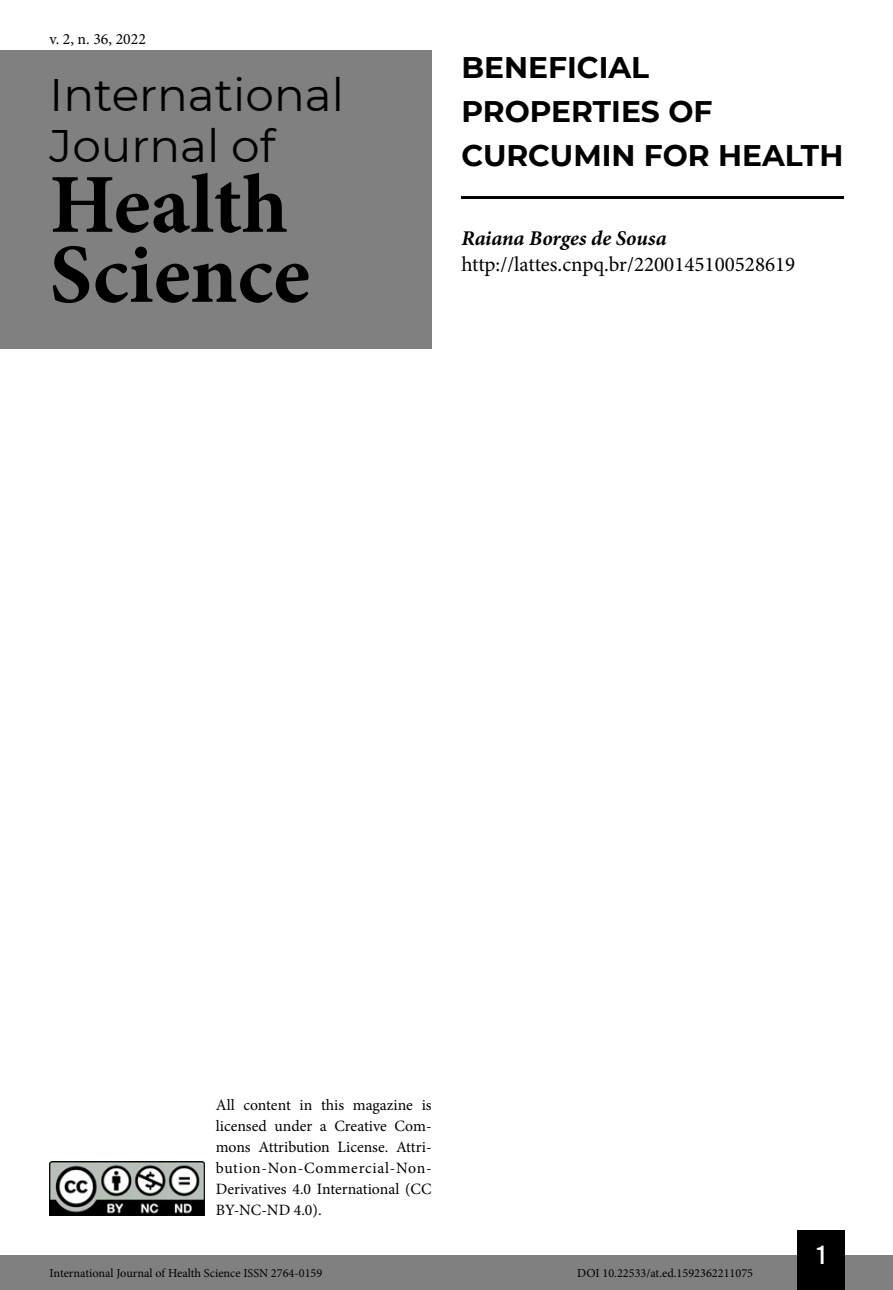
<style>
.page{position:relative;width:893px;height:1290px;background:#fff}
.page>*{position:absolute;margin:0;border:0;box-sizing:border-box;transform-origin:0 0}
.t1{font:700 84px/70px "Minion Pro";color:#000}
.t2{font:45.5px/50.8px "Montserrat";color:#000}
.Título_Artigo{font:700 29.75px/43.8px "Montserrat";color:#000}
.t3{font:26.25px "Bebas Kai";color:#fff}
.Infos_autor{font:21px "Minion Pro";color:#000}
.Autor{font:italic 700 21px "Minion Pro";color:#000}
.t4{font:15.75px/21px "Minion Pro";color:#000;text-align:justify}
.t5{font:12.25px "Minion Pro";color:#000}
</style>
<div class="page">
<div style="left:0;top:1255px;width:893px;height:35px;background:#808080"></div>
<div style="left:797px;top:1230px;width:48px;height:60px;background:#000"></div>
<img style="left:50px;top:1161px;width:154px;height:54px">
<div style="left:0;top:50px;width:432px;height:298px;background:#808080"></div>
<hr style="left:461px;top:197px;width:382px;height:2px;background:#000">
<p class="t4" style="left:50px;top:28px;width:98px">v. 2, n. 36, 2022</p>
<h2 class="t2" style="left:50px;top:68px;width:296px">International<br>Journal of</h2>
<h1 class="t1" style="left:50px;top:169px;width:262px">Health<br>Science</h1>
<p class="Título_Artigo" style="left:461px;top:44px;width:383px">BENEFICIAL<br>PROPERTIES OF<br>CURCUMIN FOR HEALTH</p>
<p class="Autor" style="left:461px;top:223px;width:207px">Raiana Borges de Sousa</p>
<p class="Infos_autor" style="left:461px;top:250px;width:335px">http://lattes.cnpq.br/2200145100528619</p>
<p class="t4" style="left:216px;top:1095px;width:217px">All content in this magazine is licensed under a Creative Com&shy;mons Attribution License. Attri&shy;bution-Non-Commercial-Non-Derivatives 4.0 International (CC BY-NC-ND 4.0).</p>
<h3 class="t3" style="left:817px;top:1241px;width:10px">1</h3>
<p class="t5" style="left:50px;top:1265px;width:274px">International Journal of Health Science ISSN 2764-0159</p>
<p class="t5" style="left:577px;top:1265px;width:177px">DOI 10.22533/at.ed.1592362211075</p>
</div>
